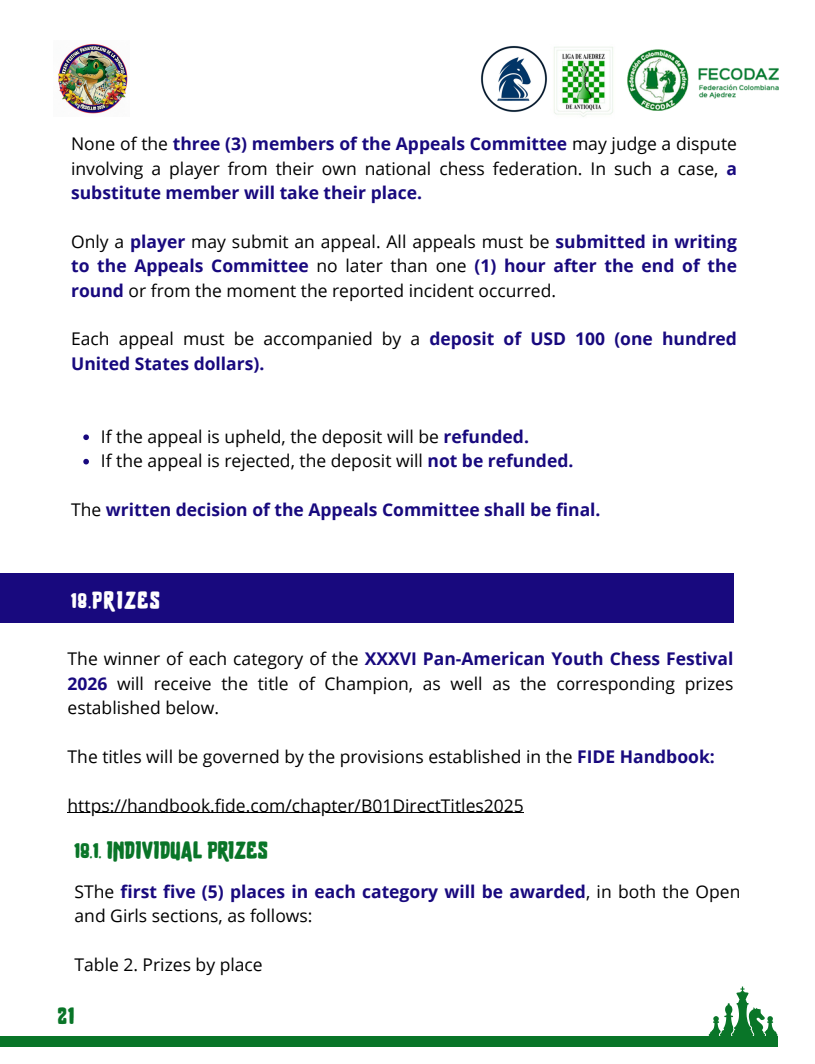
<style>
.page{position:relative;width:815px;height:1064px;background:#fff}
.page>*{position:absolute;margin:0;border:0;box-sizing:border-box;transform-origin:0 0}
.t1{font:700 23.75px "BROTHER";color:#097528}
.t2{font:700 21.25px "BROTHER";letter-spacing:.03em;color:#097528}
.t3{font:700 21.25px "BROTHER";letter-spacing:.08em;color:#fefefe}
.t4{font:17.5px/24.4px "Open Sans";color:#000;text-align:justify}
.t5{font:700 17.5px/24.4px "Open Sans";color:#18097e}
.s1{font-weight:700;color:#18097e}
.s2{font-weight:400;color:#000}
</style>
<div class="page">
<div style="left:0;top:1035px;width:778px;height:11px;background:#097528"></div>
<img style="left:58px;top:44px;width:70px;height:70px">
<img style="left:627px;top:50px;width:151px;height:60px">
<img style="left:554px;top:47px;width:59px;height:70px">
<img style="left:481px;top:46px;width:66px;height:66px">
<svg style="left:708px;top:986px;width:70px;height:49px"></svg>
<svg style="left:83px;top:434px;width:6px;height:6px"></svg>
<svg style="left:83px;top:458px;width:6px;height:6px"></svg>
<div style="left:0;top:573px;width:733px;height:49px;background:#18097e"></div>
<hr style="left:68px;top:812px;width:456px;height:1px;background:#000">
<p class="t4" style="left:71px;top:131px;width:667px">None of the <span class="s1">three (3) members of the Appeals Committee</span> may judge a dispute involving a player from their own national chess federation. In such a case, <span class="s1">a substitute member will take their place.</span></p>
<p class="t4" style="left:71px;top:229px;width:667px">Only a <span class="s1">player</span> may submit an appeal. All appeals must be <span class="s1">submitted in writing to the Appeals Committee</span> no later than one <span class="s1">(1) hour after the end of the round</span> or from the moment the reported incident occurred.</p>
<p class="t5" style="left:71px;top:326px;width:667px"><span class="s2">Each appeal must be accompanied by a</span> deposit of USD 100 (one hundred<br>United States dollars).</p>
<p class="t4" style="left:101px;top:424px;width:474px">If the appeal is upheld, the deposit will be <span class="s1">refunded.<br></span>If the appeal is rejected, the deposit will <span class="s1">not be refunded.</span></p>
<p class="t5" style="left:71px;top:497px;width:531px"><span class="s2">The</span> written decision of the Appeals Committee shall be final.</p>
<p class="t3" style="left:71px;top:591px;width:90px">18.PRIZES</p>
<p class="t4" style="left:68px;top:646px;width:667px">The winner of each category of the <span class="s1">XXXVI Pan-American Youth Chess Festival 2026</span> will receive the title of Champion, as well as the corresponding prizes established below.</p>
<p class="t4" style="left:68px;top:743px;width:648px">The titles will be governed by the provisions established in the <span class="s1">FIDE Handbook:</span></p>
<p class="t4" style="left:68px;top:792px;width:458px">https://handbook.fide.com/chapter/B01DirectTitles2025</p>
<p class="t2" style="left:75px;top:842px;width:195px">18.1. INDIVIDUAL PRIZES</p>
<p class="t4" style="left:75px;top:878px;width:667px">SThe <span class="s1">first five (5) places in each category will be awarded</span>, in both the Open and Girls sections, as follows:</p>
<p class="t4" style="left:75px;top:951px;width:190px">Table 2. Prizes by place</p>
<h1 class="t1" style="left:58px;top:1005px;width:18px">21</h1>
</div>
